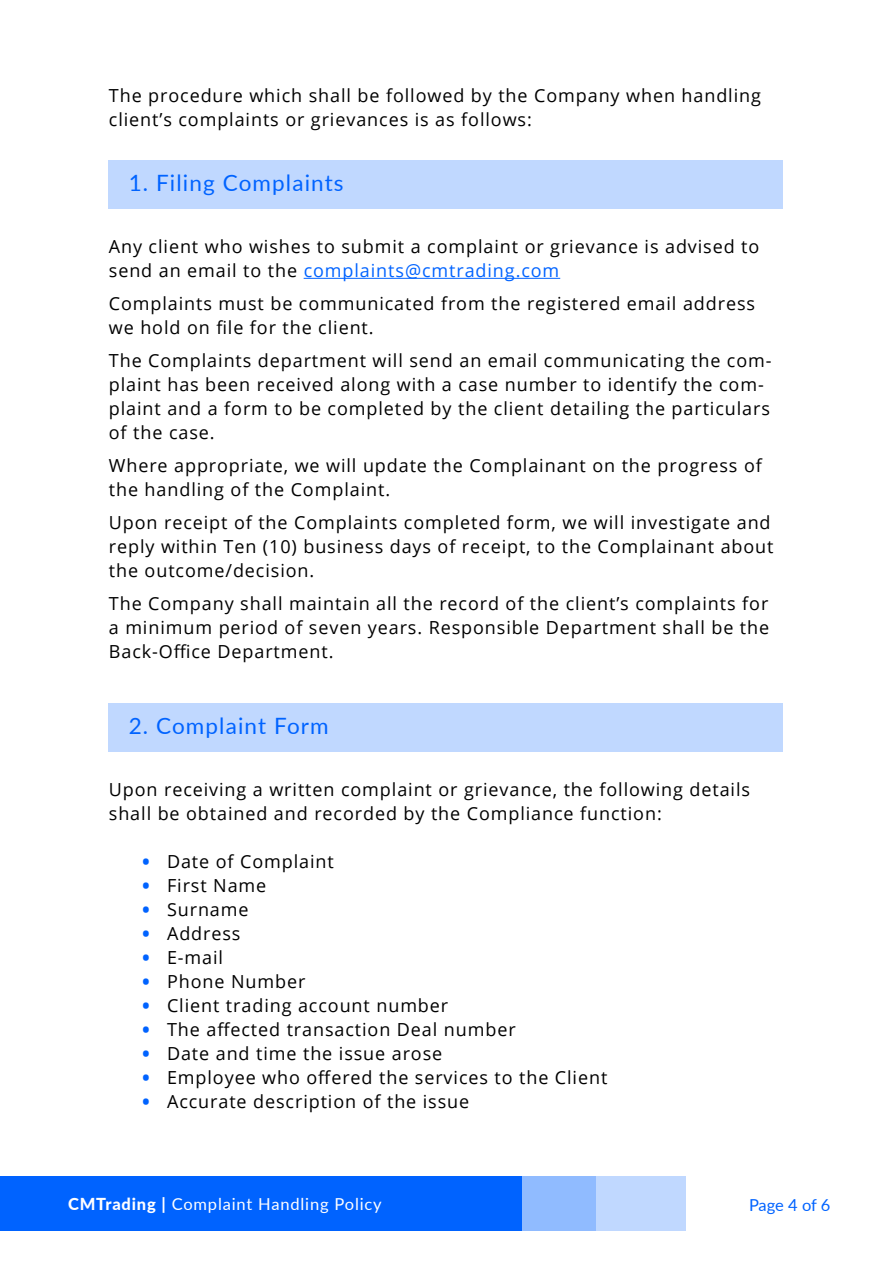
<style>
.page{position:relative;width:894px;height:1265px;background:#fff}
.page>*{position:absolute;margin:0;border:0;box-sizing:border-box;transform-origin:0 0}
.t1{font:22.5px "Lato";letter-spacing:.05em;color:#0063ff}
.t2{font:18px/24px "Open Sans";letter-spacing:.05em;color:#000}
.t3{font:16.5px "Lato";letter-spacing:.05em;color:#fff}
.t4{font:16.5px "Lato";letter-spacing:-.01em;color:#0063ff}
.s1{color:#0063ff}
.s2{font-weight:800;color:#0063ff}
.s3{font-weight:800}
</style>
<div class="page">
<hr style="left:304px;top:278px;width:256px;height:1px;background:#0063ff">
<div style="left:108px;top:160px;width:675px;height:48px;background:#c0d8ff"></div>
<div style="left:108px;top:704px;width:675px;height:48px;background:#c0d8ff"></div>
<div style="left:0;top:1176px;width:686px;height:54px;background:#c0d8ff"></div>
<div style="left:0;top:1176px;width:596px;height:54px;background:#90bbff"></div>
<div style="left:0;top:1176px;width:522px;height:54px;background:#0063ff"></div>
<p class="t2" style="left:109px;top:83px;width:654px">The procedure which shall be followed by the Company when handling client’s complaints or grievances is as follows:</p>
<p class="t1" style="left:129px;top:167px;width:217px">1. Filing Complaints</p>
<p class="t2" style="left:109px;top:234px;width:652px">Any client who wishes to submit a complaint or grievance is advised to send an email to the <span class="s1">complaints@cmtrading.com</span></p>
<p class="t2" style="left:109px;top:291px;width:648px">Complaints must be communicated from the registered email address we hold on file for the client.</p>
<p class="t2" style="left:109px;top:348px;width:664px">The Complaints department will send an email communicating the com&shy;plaint has been received along with a case number to identify the com&shy;plaint and a form to be completed by the client detailing the particulars of the case.</p>
<p class="t2" style="left:109px;top:453px;width:655px">Where appropriate, we will update the Complainant on the progress of the handling of the Complaint.</p>
<p class="t2" style="left:109px;top:510px;width:666px">Upon receipt of the Complaints completed form, we will investigate and reply within Ten (10) business days of receipt, to the Complainant about the outcome/decision.</p>
<p class="t2" style="left:109px;top:591px;width:662px;text-align:justify">The Company shall maintain all the record of the client’s complaints for a minimum period of seven years. Responsible Department shall be the Back-Office Department.</p>
<p class="t1" style="left:129px;top:710px;width:202px">2. Complaint Form</p>
<p class="t2" style="left:109px;top:777px;width:643px">Upon receiving a written complaint or grievance, the following details shall be obtained and recorded by the Compliance function:</p>
<p class="t2" style="left:142px;top:849px;width:193px"><span class="s2">•</span> Date of Complaint</p>
<p class="t2" style="left:142px;top:873px;width:126px"><span class="s2">•</span> First Name</p>
<p class="t2" style="left:142px;top:897px;width:108px"><span class="s2">•</span> Surname</p>
<p class="t2" style="left:142px;top:921px;width:100px"><span class="s2">•</span> Address</p>
<p class="t2" style="left:142px;top:945px;width:82px"><span class="s2">•</span> E-mail</p>
<p class="t2" style="left:142px;top:969px;width:165px"><span class="s2">•</span> Phone Number</p>
<p class="t2" style="left:142px;top:993px;width:307px"><span class="s2">•</span> Client trading account number</p>
<p class="t2" style="left:142px;top:1017px;width:375px"><span class="s2">•</span> The affected transaction Deal number</p>
<p class="t2" style="left:142px;top:1041px;width:302px"><span class="s2">•</span> Date and time the issue arose</p>
<p class="t2" style="left:142px;top:1065px;width:467px"><span class="s2">•</span> Employee who offered the services to the Client</p>
<p class="t2" style="left:142px;top:1089px;width:329px"><span class="s2">•</span> Accurate description of the issue</p>
<p class="t3" style="left:68px;top:1191px;width:315px"><span class="s3">CMTrading |</span> Complaint Handling Policy</p>
<p class="t4" style="left:749px;top:1193px;width:83px">Page 4 of 6</p>
</div>
